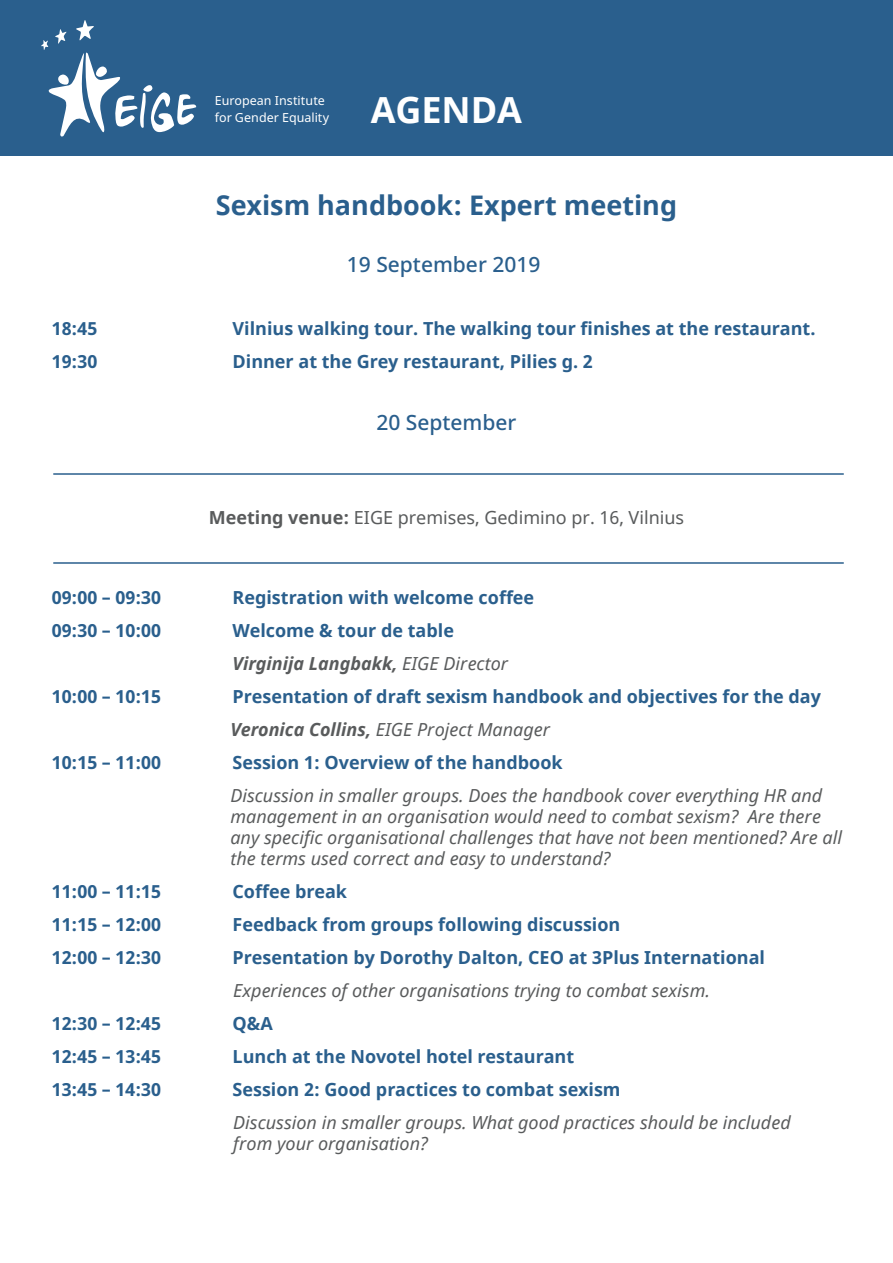
<style>
.page{position:relative;width:893px;height:1263px;background:#fff}
.page>*{position:absolute;margin:0;border:0;box-sizing:border-box;transform-origin:0 0}
.t1{font:700 36px "Noto Sans";color:#fff}
.t2{font:700 27px "Noto Sans";color:#2a5f8d}
.t3{font:500 21px "Noto Sans";color:#2a5f8d}
.t4{font:700 18px/33px "Noto Sans";color:#2a5f8d}
.t5{font:italic 18px/21px "Noto Sans";color:#595b5c}
.t6{font:18px "Noto Sans";color:#595b5c}
.t7{font:12.45px/18px "Noto Sans";color:#fff}
.s1{font-weight:700}
.s2{font-style:italic;color:#595b5c}
.s3{font-weight:400;font-style:italic;color:#595b5c}
</style>
<div class="page">
<hr style="left:53px;top:473px;width:791px;height:2px;background:#2a5f8d">
<hr style="left:53px;top:562px;width:791px;height:2px;background:#2a5f8d">
<div style="left:0;top:0;width:893px;height:155px;background:#2a5f8d"></div>
<svg style="left:41px;top:20px;width:155px;height:117px"></svg>
<p class="t7" style="left:215px;top:92px;width:116px">European Institute for Gender Equality</p>
<h1 class="t1" style="left:371px;top:84px;width:153px">AGENDA</h1>
<h2 class="t2" style="left:216px;top:186px;width:463px">Sexism handbook: Expert meeting</h2>
<p class="t3" style="left:347px;top:250px;width:195px">19 September 2019</p>
<p class="t4" style="left:52px;top:312px;width:47px">18:45</p>
<p class="t4" style="left:233px;top:312px;width:584px">Vilnius walking tour. The walking tour finishes at the restaurant.</p>
<p class="t4" style="left:52px;top:345px;width:47px">19:30</p>
<p class="t4" style="left:233px;top:345px;width:362px">Dinner at the Grey restaurant, Pilies g. 2</p>
<p class="t3" style="left:376px;top:407px;width:142px">20 September</p>
<p class="t6" style="left:209px;top:506px;width:477px"><span class="s1">Meeting venue:</span> EIGE premises, Gedimino pr. 16, Vilnius</p>
<p class="t4" style="left:52px;top:581px;width:111px">09:00 – 09:30</p>
<p class="t4" style="left:232px;top:581px;width:303px">Registration with welcome coffee</p>
<p class="t4" style="left:52px;top:614px;width:111px">09:30 – 10:00</p>
<p class="t4" style="left:232px;top:614px;width:277px">Welcome &amp; tour de table<br><span class="s2">Virginija Langbakk,</span> <span class="s3">EIGE Director</span></p>
<p class="t4" style="left:52px;top:680px;width:111px">10:00 – 10:15</p>
<p class="t4" style="left:230px;top:680px;width:592px">Presentation of draft sexism handbook and objectives for the day<br><span class="s2">Veronica Collins,</span> <span class="s3">EIGE Project Manager</span></p>
<p class="t4" style="left:52px;top:746px;width:111px">10:15 – 11:00</p>
<p class="t4" style="left:232px;top:746px;width:332px">Session 1: Overview of the handbook</p>
<p class="t5" style="left:230px;top:784px;width:613px">Discussion in smaller groups. Does the handbook cover everything HR and management in an organisation would need to combat sexism? Are there any specific organisational challenges that have not been mentioned? Are all the terms used correct and easy to understand?</p>
<p class="t4" style="left:52px;top:875px;width:111px">11:00 – 11:15</p>
<p class="t4" style="left:233px;top:875px;width:116px">Coffee break</p>
<p class="t4" style="left:52px;top:908px;width:111px">11:15 – 12:00</p>
<p class="t4" style="left:233px;top:908px;width:389px">Feedback from groups following discussion</p>
<p class="t4" style="left:52px;top:941px;width:111px">12:00 – 12:30</p>
<p class="t4" style="left:233px;top:941px;width:534px">Presentation by Dorothy Dalton, CEO at 3Plus International</p>
<p class="t5" style="left:233px;top:979px;width:478px">Experiences of other organisations trying to combat sexism.</p>
<p class="t4" style="left:52px;top:1007px;width:111px">12:30 – 12:45</p>
<p class="t4" style="left:233px;top:1007px;width:42px">Q&amp;A</p>
<p class="t4" style="left:52px;top:1040px;width:111px">12:45 – 13:45</p>
<p class="t4" style="left:233px;top:1040px;width:343px">Lunch at the Novotel hotel restaurant</p>
<p class="t4" style="left:52px;top:1073px;width:111px">13:45 – 14:30</p>
<p class="t4" style="left:233px;top:1073px;width:390px">Session 2: Good practices to combat sexism</p>
<p class="t5" style="left:233px;top:1111px;width:559px">Discussion in smaller groups. What good practices should be included from your organisation?</p>
</div>
